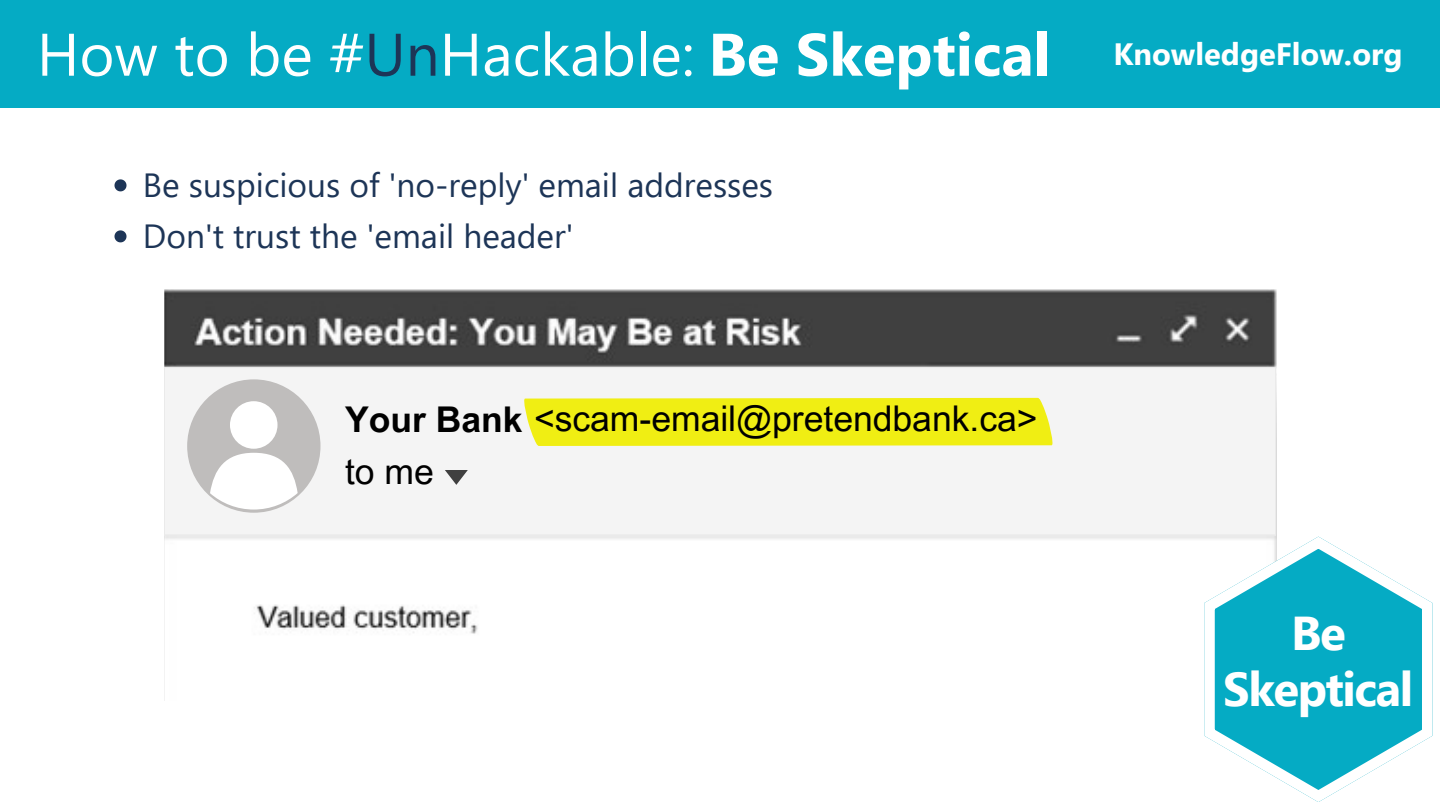
<style>
.page{position:relative;width:1440px;height:810px;background:#fff}
.page>*{position:absolute;margin:0;border:0;box-sizing:border-box;transform-origin:0 0}
.t1{font:59.9px "Segoe UI";color:#fff}
.t2{font:700 47.4px/56.3px "Segoe UI";letter-spacing:-.03em;color:#fff;text-align:center}
.t3{font:35.5px "Arial MT Pro";color:#000}
.t4{font:33.5px "Segoe UI";color:#1d3557}
.t5{font:700 30.8px "Segoe UI";color:#fff}
.s1{color:#1d3557}
.s2{font-weight:700}
</style>
<div class="page">
<div style="left:0;top:0;width:1440px;height:108px;background:#05abc4"></div>
<img style="left:164px;top:289px;width:1112px;height:412px">
<div style="left:164px;top:367px;width:1112px;height:168px;background:#f4f4f4"></div>
<svg style="left:445px;top:470px;width:23px;height:15px"></svg>
<div style="left:187px;top:379px;width:133px;height:134px;background:#bfbdbc;border-radius:50%"></div>
<div style="left:230px;top:401px;width:48px;height:48px;background:#fff;border-radius:50%"></div>
<svg style="left:210px;top:453px;width:88px;height:57px"></svg>
<div style="left:524px;top:398px;width:529px;height:48px;background:#f0ee13"></div>
<svg style="left:1204px;top:537px;width:228px;height:265px"></svg>
<svg style="left:115px;top:179px;width:12px;height:12px"></svg>
<svg style="left:115px;top:230px;width:12px;height:12px"></svg>
<p class="t1" style="left:37px;top:11px;width:1015px">How to be #<span class="s1">Un</span>Hackable: <span class="s2">Be Skeptical</span></p>
<p class="t5" style="left:1113px;top:32px;width:291px">KnowledgeFlow.org</p>
<p class="t4" style="left:143px;top:161px;width:632px">Be suspicious of 'no-reply' email addresses</p>
<p class="t4" style="left:143px;top:212px;width:432px">Don't trust the 'email header'</p>
<p class="t3" style="left:345px;top:406px;width:694px"><span class="s2">Your Bank</span> &lt;scam-email@pretendbank.ca&gt;</p>
<p class="t3" style="left:345px;top:458px;width:90px">to me</p>
<p class="t2" style="left:1223px;top:602px;width:192px">Be<br>Skeptical</p>
</div>
